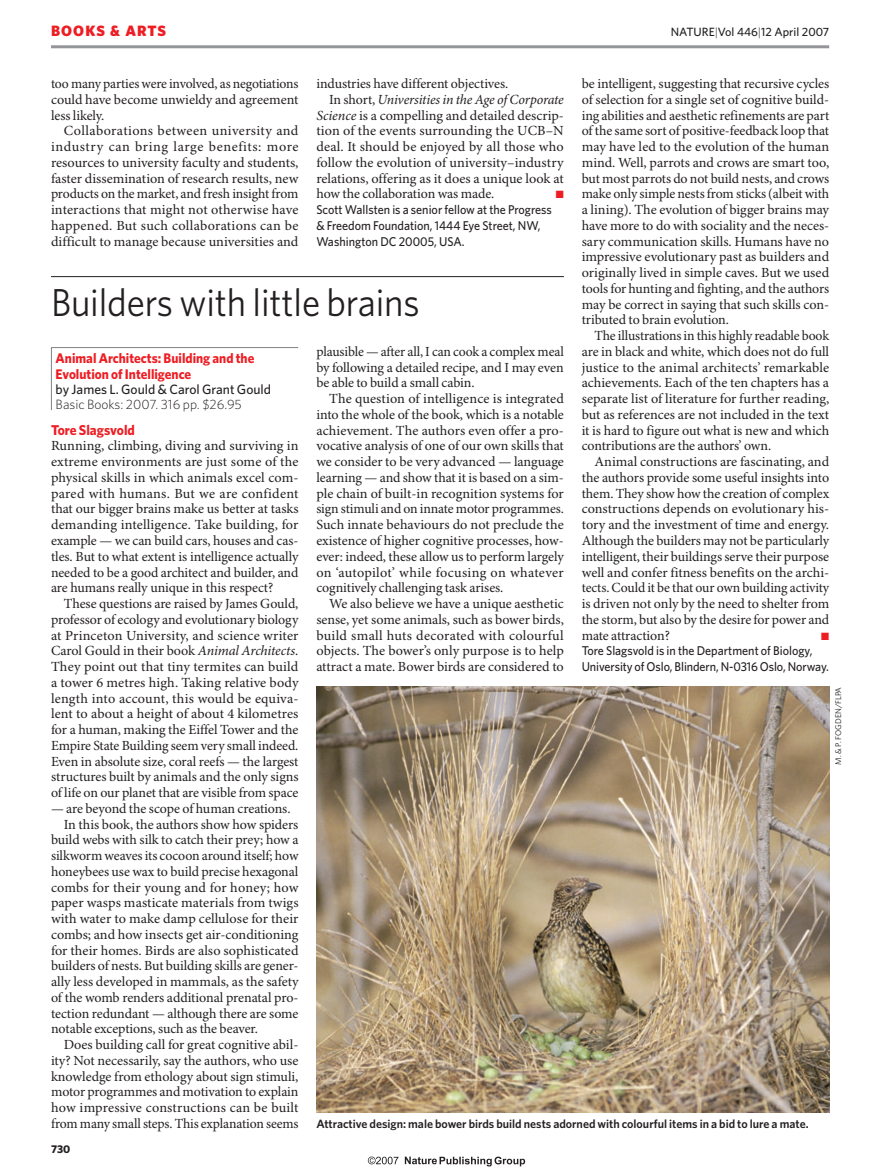
<style>
.page{position:relative;width:893px;height:1174px;background:#fff}
.page>*{position:absolute;margin:0;border:0;box-sizing:border-box;transform-origin:0 0}
.t1{font:39px "Whitney";letter-spacing:-.005em;color:#231f20;scale:.95 1}
.t2{font:900 15px "Whitney";letter-spacing:.075em;color:#ee1d23}
.t3{font:700 14.25px "Whitney";color:#ee1d23;scale:.95 1}
.t4{font:13.95px/15.8px "Minion Pro";letter-spacing:-.005em;color:#231f20;text-align:justify}
.t5{font:700 13.95px/15.8px "Whitney";color:#ee1d23;scale:.95 1}
.t6{font:italic 13.95px "Minion Pro";letter-spacing:-.015em;color:#231f20}
.t7{font:13.95px "Minion Pro";letter-spacing:.015em;color:#231f20}
.t8{font:500 13.5px "Whitney";color:#231f20}
.t9{font:300 13.5px "Whitney";color:#231f20}
.t10{font:500 12.75px/15.8px "Whitney";color:#231f20;scale:.95 1}
.t11{font:600 12px "Whitney";color:#231f20}
.t12{font:500 12px "Whitney";color:#231f20}
.t13{font:700 11.25px "Whitney";color:#231f20}
.t14{font:10.5px "Zapf Dingbats";color:#ee1d23}
.t15{font:8.25px "Whitney";color:#231f20}
.s1{font-weight:300}
.s2{font-style:normal}
.s3{font-style:italic}
</style>
<div class="page">
<hr style="left:51px;top:276px;width:513px;height:1px;background:#231f20">
<hr style="left:51px;top:379px;width:1px;height:31px;background:#808285">
<hr style="left:51px;top:347px;width:247px;height:1px;background:#808285">
<hr style="left:51px;top:348px;width:1px;height:31px;background:#808285">
<img style="left:316px;top:687px;width:513px;height:425px">
<hr style="left:51px;top:45px;width:778px;height:3px;background:#939598">
<svg style="left:405px;top:1156px;width:120px;height:10px"></svg>
<svg style="left:368px;top:1156px;width:30px;height:8px"></svg>
<p class="t2" style="left:51px;top:25px;width:117px">BOOKS &amp; ARTS</p>
<p class="t12" style="left:671px;top:27px;width:160px">NATURE<span class="s1">|</span>Vol 446<span class="s1">|</span>12 April 2007</p>
<p class="t4" style="left:51px;top:77px;width:249px">too many parties were involved, as negotiations could have become unwieldy and agreement less likely.</p>
<p class="t4" style="left:51px;top:124px;width:249px;text-indent:13px">Collaborations between university and industry can bring large benefits: more resources to university faculty and students, faster dissemination of research results, new products on the market, and fresh insight from interactions that might not otherwise have happened. But such collaborations can be difficult to manage because universities and</p>
<p class="t4" style="left:316px;top:77px;width:193px">industries have different objectives.</p>
<p class="t6" style="left:329px;top:94px;width:236px"><span class="s2">In short,</span> Universities in the Age of Corporate</p>
<p class="t4" style="left:316px;top:108px;width:249px"><span class="s3">Science</span> is a compelling and detailed descrip-</p>
<p class="t4" style="left:316px;top:124px;width:249px">tion of the events surrounding the UCB–N</p>
<p class="t4" style="left:316px;top:140px;width:249px">deal. It should be enjoyed by all those who</p>
<p class="t4" style="left:316px;top:156px;width:249px">follow the evolution of university–industry</p>
<p class="t4" style="left:316px;top:171px;width:249px">relations, offering as it does a unique look at</p>
<p class="t4" style="left:316px;top:187px;width:180px">how the collaboration was made.</p>
<p class="t14" style="left:556px;top:190px;width:9px">■</p>
<p class="t10" style="left:316px;top:203px;width:249px">Scott Wallsten is a senior fellow at the Progress &amp; Freedom Foundation, 1444 Eye Street, NW,<br>Washington DC 20005, USA.</p>
<p class="t4" style="left:582px;top:77px;width:249px">be intelligent, suggesting that recursive cycles of selection for a single set of cognitive build&shy;ing abilities and aesthetic refinements are part of the same sort of positive-feedback loop that may have led to the evolution of the human mind. Well, parrots and crows are smart too, but most parrots do not build nests, and crows make only simple nests from sticks (albeit with a lining). The evolution of bigger brains may have more to do with sociality and the neces&shy;sary communication skills. Humans have no impressive evolutionary past as builders and originally lived in simple caves. But we used tools for hunting and fighting, and the authors may be correct in saying that such skills con&shy;tributed to brain evolution.</p>
<p class="t4" style="left:582px;top:329px;width:249px;text-indent:13px">The illustrations in this highly readable book are in black and white, which does not do full justice to the animal architects’ remarkable achievements. Each of the ten chapters has a separate list of literature for further reading, but as references are not included in the text it is hard to figure out what is new and which contributions are the authors’ own.</p>
<p class="t4" style="left:582px;top:455px;width:249px;text-indent:13px">Animal constructions are fascinating, and the authors provide some useful insights into them. They show how the creation of complex constructions depends on evolutionary his&shy;tory and the investment of time and energy.<br>Although the builders may not be particularly intelligent, their buildings serve their purpose well and confer fitness benefits on the archi&shy;tects. Could it be that our own building activity is driven not only by the need to shelter from the storm, but also by the desire for power and mate attraction?</p>
<h1 class="t1" style="left:51px;top:288px;width:390px">Builders with little brains</h1>
<p class="t5" style="left:56px;top:351px;width:211px">Animal Architects: Building and the<br>Evolution of Intelligence</p>
<p class="t8" style="left:56px;top:384px;width:217px">by James L. Gould &amp; Carol Grant Gould</p>
<p class="t9" style="left:56px;top:400px;width:188px">Basic Books: 2007. 316 pp. $26.95</p>
<p class="t3" style="left:51px;top:424px;width:90px">Tore Slagsvold</p>
<p class="t4" style="left:51px;top:439px;width:249px">Running, climbing, diving and surviving in extreme environments are just some of the physical skills in which animals excel com&shy;pared with humans. But we are confident that our bigger brains make us better at tasks demanding intelligence. Take building, for example — we can build cars, houses and cas&shy;tles. But to what extent is intelligence actually needed to be a good architect and builder, and are humans really unique in this respect?</p>
<p class="t4" style="left:51px;top:597px;width:249px;text-indent:13px">These questions are raised by James Gould, professor of ecology and evolutionary biology at Princeton University, and science writer Carol Gould in their book <span class="s3">Animal Architects</span>.<br>They point out that tiny termites can build a tower 6 metres high. Taking relative body length into account, this would be equiva&shy;lent to about a height of about 4 kilometres for a human, making the Eiffel Tower and the Empire State Building seem very small indeed.<br>Even in absolute size, coral reefs — the largest structures built by animals and the only signs of life on our planet that are visible from space</p>
<p class="t4" style="left:51px;top:801px;width:241px">— are beyond the scope of human creations.</p>
<p class="t4" style="left:64px;top:817px;width:236px">In this book, the authors show how spiders</p>
<p class="t4" style="left:51px;top:833px;width:249px">build webs with silk to catch their prey; how a</p>
<p class="t4" style="left:51px;top:849px;width:249px">silkworm weaves its cocoon around itself; how</p>
<p class="t4" style="left:51px;top:864px;width:249px">honeybees use wax to build precise hexagonal</p>
<p class="t4" style="left:51px;top:880px;width:249px">combs for their young and for honey; how</p>
<p class="t4" style="left:51px;top:896px;width:249px">paper wasps masticate materials from twigs</p>
<p class="t4" style="left:51px;top:912px;width:249px">with water to make damp cellulose for their</p>
<p class="t4" style="left:51px;top:927px;width:249px">combs; and how insects get air-conditioning</p>
<p class="t4" style="left:51px;top:943px;width:249px">for their homes. Birds are also sophisticated</p>
<p class="t4" style="left:51px;top:959px;width:249px">builders of nests. But building skills are gener-</p>
<p class="t4" style="left:51px;top:975px;width:249px">ally less developed in mammals, as the safety</p>
<p class="t4" style="left:51px;top:990px;width:249px">of the womb renders additional prenatal pro-</p>
<p class="t4" style="left:51px;top:1006px;width:249px">tection redundant — although there are some</p>
<p class="t4" style="left:51px;top:1022px;width:208px">notable exceptions, such as the beaver.</p>
<p class="t4" style="left:64px;top:1038px;width:236px">Does building call for great cognitive abil-</p>
<p class="t4" style="left:51px;top:1053px;width:249px">ity? Not necessarily, say the authors, who use</p>
<p class="t4" style="left:51px;top:1069px;width:249px">knowledge from ethology about sign stimuli,</p>
<p class="t4" style="left:51px;top:1085px;width:249px">motor programmes and motivation to explain</p>
<p class="t7" style="left:51px;top:1102px;width:249px">how impressive constructions can be built</p>
<p class="t4" style="left:51px;top:1116px;width:249px">from many small steps. This explanation seems</p>
<p class="t4" style="left:316px;top:345px;width:249px">plausible — after all, I can cook a complex meal by following a detailed recipe, and I may even be able to build a small cabin.</p>
<p class="t4" style="left:316px;top:392px;width:249px;text-indent:13px">The question of intelligence is integrated into the whole of the book, which is a notable achievement. The authors even offer a pro&shy;vocative analysis of one of our own skills that we consider to be very advanced — language learning — and show that it is based on a sim&shy;ple chain of built-in recognition systems for sign stimuli and on innate motor programmes.<br>Such innate behaviours do not preclude the existence of higher cognitive processes, how&shy;ever: indeed, these allow us to perform largely on ‘autopilot’ while focusing on whatever cognitively challenging task arises.</p>
<p class="t4" style="left:316px;top:597px;width:249px;text-indent:13px">We also believe we have a unique aesthetic sense, yet some animals, such as bower birds, build small huts decorated with colourful objects. The bower’s only purpose is to help attract a mate. Bower birds are considered to</p>
<p class="t14" style="left:821px;top:631px;width:9px">■</p>
<p class="t10" style="left:582px;top:644px;width:262px">Tore Slagsvold is in the Department of Biology,<br>University of Oslo, Blindern, N-0316 Oslo, Norway.</p>
<p class="t15" style="left:835px;top:765px;width:79px;rotate:-90deg">M. &amp; P. FOGDEN/FLPA</p>
<p class="t11" style="left:316px;top:1119px;width:494px">Attractive design: male bower birds build nests adorned with colourful items in a bid to lure a mate.</p>
<p class="t13" style="left:51px;top:1144px;width:21px">730</p>
</div>
